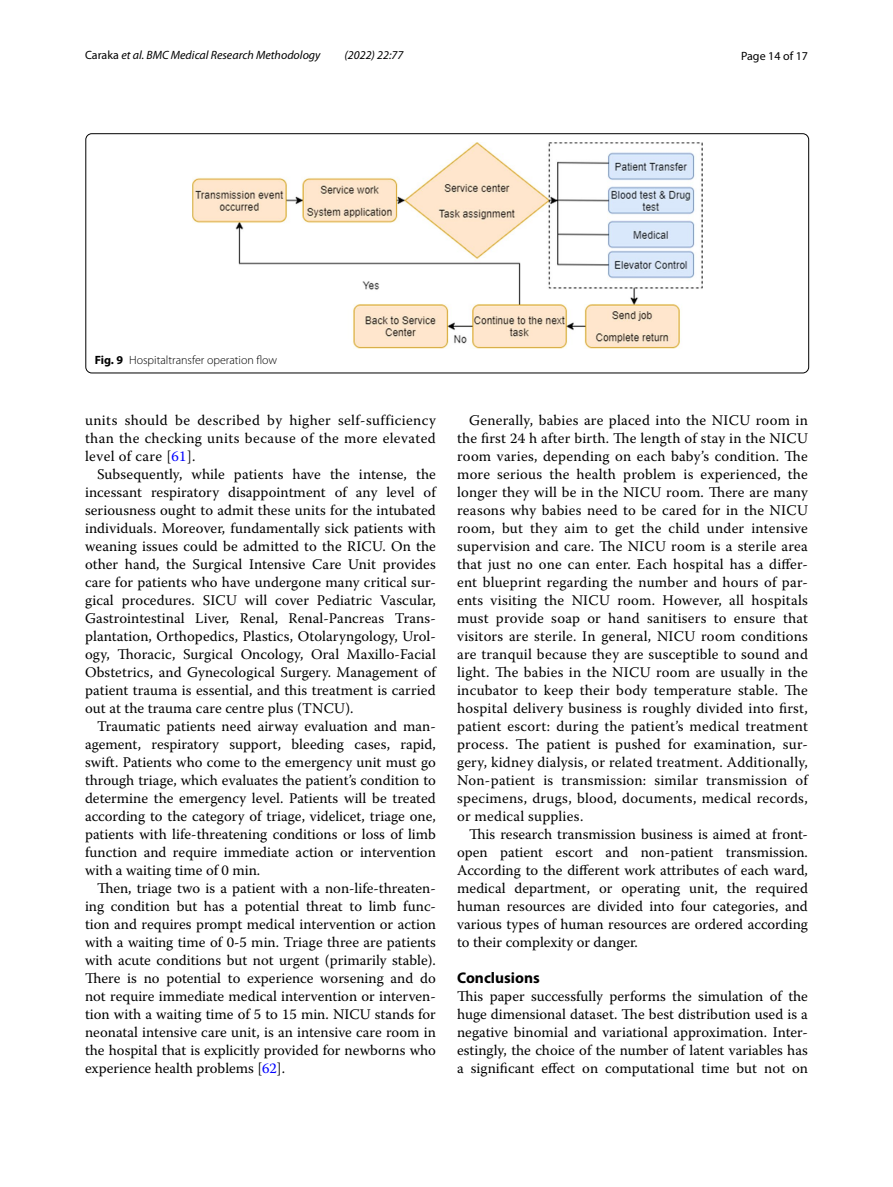
<style>
.page{position:relative;width:893px;height:1187px;background:#fff}
.page>*{position:absolute;margin:0;border:0;box-sizing:border-box;transform-origin:0 0}
.t1{font:700 15.45px "Myriad Pro";color:#000}
.t2{font:14.7px/18px "Warnock Pro";color:#000;text-align:justify}
.t3{font:italic 12px "Myriad Pro";color:#000}
.t4{font:300 12px "Myriad Pro";color:#000}
.t5{font:12px "Myriad Pro";color:#000}
.s1{font-style:normal}
.s2{font-weight:700}
.s3{color:#00f}
</style>
<div class="page">
<img style="left:192px;top:143px;width:510px;height:205px">
<div style="left:86px;top:133px;width:723px;height:240px;border:1px solid #000;border-radius:6px"></div>
<p class="t3" style="left:85px;top:48px;width:237px"><span class="s1">Caraka</span> et al. BMC Medical Research Methodology</p>
<p class="t3" style="left:345px;top:48px;width:60px">(2022) 22:77</p>
<p class="t5" style="left:741px;top:48px;width:68px">Page 14 of 17</p>
<p class="t4" style="left:95px;top:353px;width:184px"><span class="s2">Fig. 9</span> Hospitaltransfer operation flow</p>
<p class="t2" style="left:85px;top:410px;width:352px">units should be described by higher self-sufficiency than the checking units because of the more elevated level of care [<span class="s3">61</span>].</p>
<p class="t2" style="left:85px;top:464px;width:352px;text-indent:12px">Subsequently, while patients have the intense, the incessant respiratory disappointment of any level of seriousness ought to admit these units for the intubated individuals. Moreover, fundamentally sick patients with weaning issues could be admitted to the RICU. On the other hand, the Surgical Intensive Care Unit provides care for patients who have undergone many critical sur&shy;gical procedures. SICU will cover Pediatric Vascular, Gastrointestinal Liver, Renal, Renal-Pancreas Trans&shy;plantation, Orthopedics, Plastics, Otolaryngology, Urol&shy;ogy, Thoracic, Surgical Oncology, Oral Maxillo-Facial Obstetrics, and Gynecological Surgery. Management of patient trauma is essential, and this treatment is carried out at the trauma care centre plus (TNCU).</p>
<p class="t2" style="left:85px;top:716px;width:352px;text-indent:12px">Traumatic patients need airway evaluation and man&shy;agement, respiratory support, bleeding cases, rapid, swift. Patients who come to the emergency unit must go through triage, which evaluates the patient’s condition to determine the emergency level. Patients will be treated according to the category of triage, videlicet, triage one, patients with life-threatening conditions or loss of limb function and require immediate action or intervention with a waiting time of 0 min.</p>
<p class="t2" style="left:85px;top:878px;width:352px;text-indent:12px">Then, triage two is a patient with a non-life-threaten&shy;ing condition but has a potential threat to limb func&shy;tion and requires prompt medical intervention or action with a waiting time of 0-5 min. Triage three are patients with acute conditions but not urgent (primarily stable).<br>There is no potential to experience worsening and do not require immediate medical intervention or interven&shy;tion with a waiting time of 5 to 15 min. NICU stands for neonatal intensive care unit, is an intensive care room in the hospital that is explicitly provided for newborns who experience health problems [<span class="s3">62</span>].</p>
<p class="t2" style="left:457px;top:410px;width:352px;text-indent:12px">Generally, babies are placed into the NICU room in the first 24 h after birth. The length of stay in the NICU room varies, depending on each baby’s condition. The more serious the health problem is experienced, the longer they will be in the NICU room. There are many reasons why babies need to be cared for in the NICU room, but they aim to get the child under intensive supervision and care. The NICU room is a sterile area that just no one can enter. Each hospital has a differ&shy;ent blueprint regarding the number and hours of par&shy;ents visiting the NICU room. However, all hospitals must provide soap or hand sanitisers to ensure that visitors are sterile. In general, NICU room conditions are tranquil because they are susceptible to sound and light. The babies in the NICU room are usually in the incubator to keep their body temperature stable. The hospital delivery business is roughly divided into first, patient escort: during the patient’s medical treatment process. The patient is pushed for examination, sur&shy;gery, kidney dialysis, or related treatment. Additionally, Non-patient is transmission: similar transmission of specimens, drugs, blood, documents, medical records, or medical supplies.</p>
<p class="t2" style="left:457px;top:824px;width:352px;text-indent:12px">This research transmission business is aimed at front&shy;open patient escort and non-patient transmission.<br>According to the different work attributes of each ward, medical department, or operating unit, the required human resources are divided into four categories, and various types of human resources are ordered according to their complexity or danger.</p>
<p class="t1" style="left:457px;top:967px;width:84px">Conclusions</p>
<p class="t2" style="left:457px;top:986px;width:352px">This paper successfully performs the simulation of the huge dimensional dataset. The best distribution used is a negative binomial and variational approximation. Inter&shy;estingly, the choice of the number of latent variables has a significant effect on computational time but not on</p>
</div>
